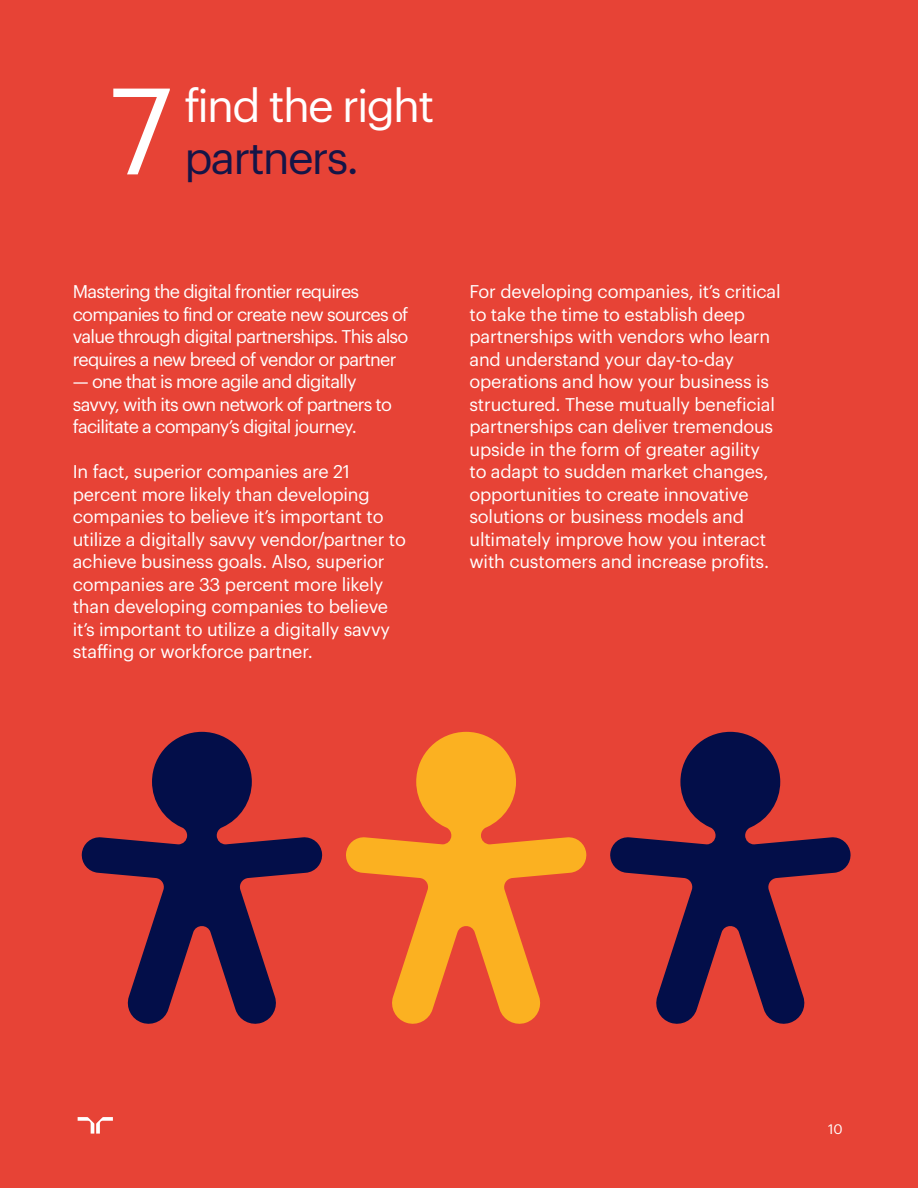
<style>
.page{position:relative;width:918px;height:1188px;background:#e74336}
.page>*{position:absolute;margin:0;border:0;box-sizing:border-box;transform-origin:0 0}
.t1{font:120px "Graphik";color:#fff}
.t2{font:45px "Graphik";letter-spacing:-.04em;color:#fff}
.t3{font:45px "Graphik";letter-spacing:-.04em;color:#151547}
.t4{font:18px/22.5px "Graphik";letter-spacing:-.01em;color:#fff}
.t5{font:18px/22.5px "Graphik";letter-spacing:-.04em;color:#fff}
.t6{font:13.5px "Graphik";color:#fff}
</style>
<div class="page">
<svg style="left:81px;top:732px;width:242px;height:292px"></svg>
<svg style="left:346px;top:732px;width:241px;height:292px"></svg>
<svg style="left:610px;top:732px;width:241px;height:292px"></svg>
<svg style="left:78px;top:1117px;width:35px;height:17px"></svg>
<p class="t1" style="left:110px;top:41px;width:64px">7</p>
<p class="t2" style="left:184px;top:72px;width:251px">find the right</p>
<p class="t3" style="left:184px;top:124px;width:176px">partners.</p>
<p class="t5" style="left:73px;top:279px;width:337px">Mastering the digital frontier requires companies to find or create new sources of value through digital partnerships. This also requires a new breed of vendor or partner</p>
<p class="t5" style="left:73px;top:369px;width:321px">— one that is more agile and digitally savvy, with its own network of partners to facilitate a company’s digital journey.</p>
<p class="t4" style="left:73px;top:459px;width:335px">In fact, superior companies are 21 percent more likely than developing companies to believe it’s important to utilize a digitally savvy vendor/partner to achieve business goals. Also, superior companies are 33 percent more likely than developing companies to believe it’s important to utilize a digitally savvy staffing or workforce partner.</p>
<p class="t4" style="left:470px;top:279px;width:313px">For developing companies, it’s critical to take the time to establish deep partnerships with vendors who learn and understand your day-to-day operations and how your business is structured. These mutually beneficial partnerships can deliver tremendous upside in the form of greater agility to adapt to sudden market changes, opportunities to create innovative solutions or business models and ultimately improve how you interact with customers and increase profits.</p>
<p class="t6" style="left:828px;top:1119px;width:16px">10</p>
</div>
